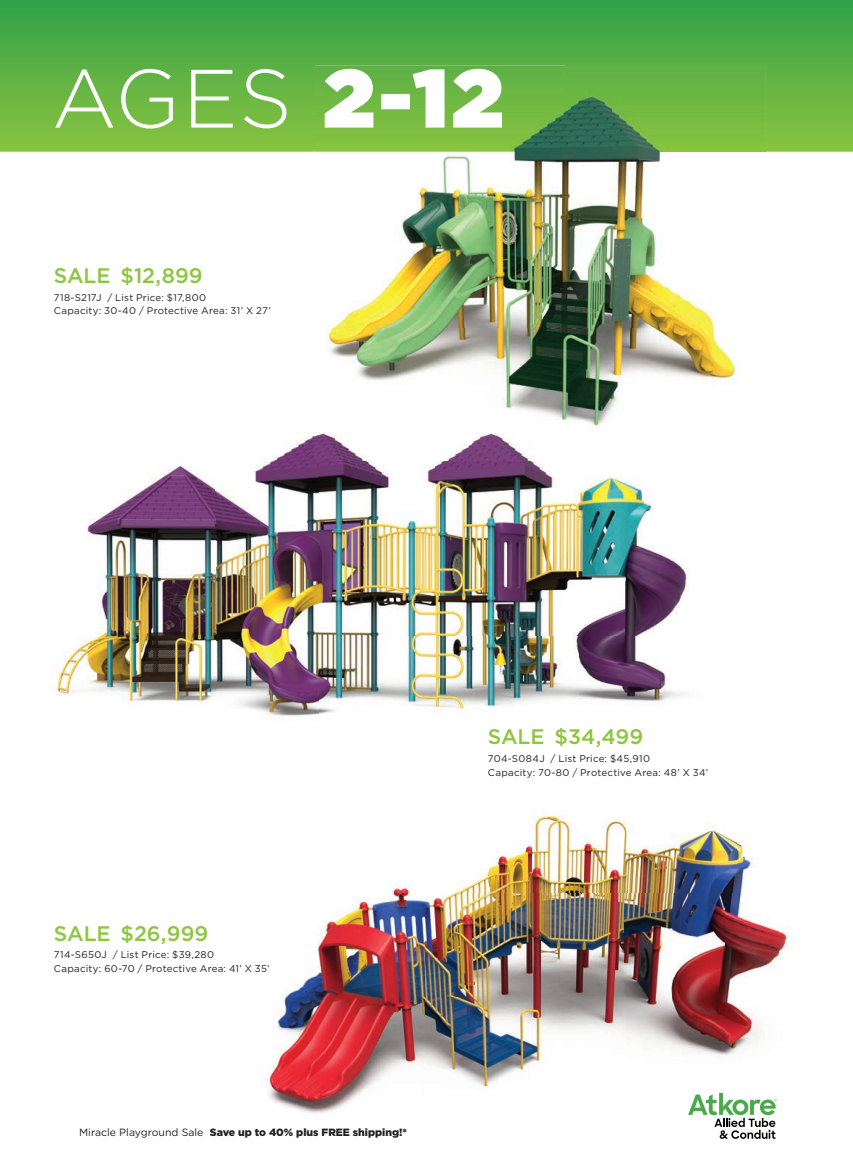
<style>
.page{position:relative;width:853px;height:1164px;background:#fff}
.page>*{position:absolute;margin:0;border:0;box-sizing:border-box;transform-origin:0 0}
.t1{font:300 82.5px "Gotham";color:#fff}
.t2{font:500 21px "Gotham";color:#8bc63e}
.t3{font:900 10.5px "Gotham";color:#231f20}
.t4{font:9.75px/13.5px "Gotham";letter-spacing:.025em;color:#231f20}
.s1{font-weight:900}
.s2{font-weight:400}
</style>
<div class="page">
<svg style="left:0;top:0;width:852px;height:152px;background:#55af45"></svg>
<img style="left:55px;top:435px;width:264px;height:282px">
<img style="left:319px;top:460px;width:370px;height:254px">
<img style="left:724px;top:841px;width:65px;height:260px">
<img style="left:267px;top:892px;width:457px;height:221px">
<img style="left:393px;top:815px;width:343px;height:77px">
<img style="left:331px;top:152px;width:384px;height:177px">
<img style="left:315px;top:66px;width:451px;height:86px">
<img style="left:324px;top:69px;width:178px;height:59px">
<img style="left:315px;top:329px;width:421px;height:131px">
<svg style="left:688px;top:1093px;width:88px;height:46px"></svg>
<svg style="left:847px;top:0;width:6px;height:9px"></svg>
<h1 class="t1" style="left:52px;top:46px;width:453px">AGES <span class="s1">2-12</span></h1>
<h2 class="t2" style="left:54px;top:262px;width:150px">SALE $12,899</h2>
<p class="t4" style="left:54px;top:290px;width:218px">718-S217J / List Price: $17,800<br>Capacity: 30-40 / Protective Area: 31’ X 27’</p>
<h2 class="t2" style="left:54px;top:919px;width:156px">SALE $26,999</h2>
<p class="t4" style="left:54px;top:948px;width:217px">714-S650J / List Price: $39,280<br>Capacity: 60-70 / Protective Area: 41’ X 35’</p>
<p class="t3" style="left:79px;top:1125px;width:329px"><span class="s2">Miracle Playground Sale</span> Save up to 40% plus FREE shipping!*</p>
<h2 class="t2" style="left:488px;top:723px;width:157px">SALE $34,499</h2>
<p class="t4" style="left:488px;top:751px;width:222px">704-S084J / List Price: $45,910<br>Capacity: 70-80 / Protective Area: 48’ X 34’</p>
</div>
